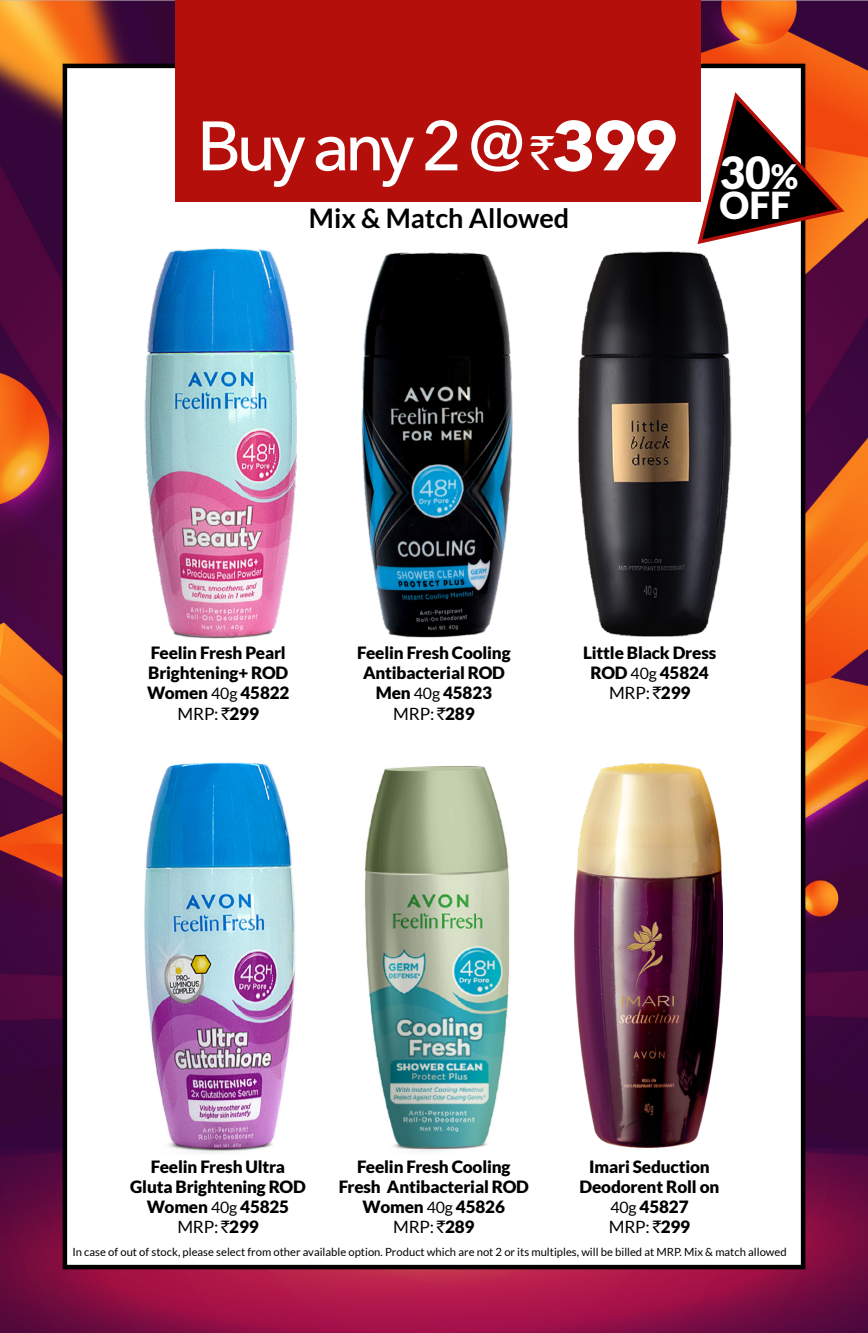
<style>
.page{position:relative;width:868px;height:1333px;background:#fff}
.page>*{position:absolute;margin:0;border:0;box-sizing:border-box;transform-origin:0 0}
.t1{font:500 69.08px "Avenir Next";letter-spacing:-.075em;color:#fff}
.t2{font:900 44.32px "Lato";color:#fff}
.t3{font:900 37.12px "Lato";color:#fff}
.t4{font:700 27px "Lato";color:#000}
.t5{font:900 16.88px/20.2px "Lato";letter-spacing:-.01em;color:#000;text-align:center}
.t6{font:11.25px "Lato";color:#000}
.s1{font-family:"Rupee Foradian";font-weight:400;font-size:46.57px}
.s2{font-weight:700}
.s3{font-size:33.75px}
.s4{font-weight:400;font-size:15.75px}
.s5{font-weight:400}
.s6{font-family:"Rupee Foradian";font-weight:400}
</style>
<div class="page">
<img style="left:0;top:0;width:867px;height:1333px">
<div style="left:63px;top:64px;width:742px;height:1205px;background:#fff;border:4px solid #000"></div>
<div style="left:175px;top:0;width:525px;height:202px;background:#b40f0b"></div>
<img style="left:144px;top:248px;width:153px;height:391px">
<img style="left:361px;top:252px;width:152px;height:386px">
<img style="left:578px;top:251px;width:154px;height:386px">
<img style="left:144px;top:762px;width:152px;height:391px">
<img style="left:364px;top:766px;width:146px;height:386px">
<img style="left:574px;top:764px;width:148px;height:384px">
<svg style="left:697px;top:91px;width:150px;height:155px"></svg>
<h1 class="t1" style="left:197px;top:101px;width:483px">Buy any 2 @ <span class="s1">`</span><span class="s2">399</span></h1>
<h3 class="t4" style="left:309px;top:201px;width:262px">Mix &amp; Match Allowed</h3>
<h2 class="t2" style="left:719px;top:145px;width:80px">30<span class="s3">%</span></h2>
<h3 class="t3" style="left:719px;top:182px;width:73px">OFF</h3>
<p class="t5" style="left:147px;top:642px;width:144px">Feelin Fresh Pearl<br>Brightening+ ROD<br>Women <span class="s4">40g</span> 45822<br><span class="s5">MRP:</span> <span class="s6">`</span>299</p>
<p class="t5" style="left:357px;top:642px;width:155px">Feelin Fresh Cooling<br>Antibacterial ROD<br>Men <span class="s4">40g</span> 45823<br><span class="s5">MRP:</span> <span class="s6">`</span>289</p>
<p class="t5" style="left:583px;top:642px;width:134px">Little Black Dress<br>ROD <span class="s4">40g</span> 45824<br><span class="s5">MRP:</span> <span class="s6">`</span>299</p>
<p class="t5" style="left:130px;top:1156px;width:177px">Feelin Fresh Ultra<br>Gluta Brightening ROD<br>Women <span class="s4">40g</span> 45825<br><span class="s5">MRP:</span> <span class="s6">`</span>299</p>
<p class="t5" style="left:338px;top:1156px;width:192px">Feelin Fresh Cooling<br>Fresh Antibacterial ROD<br>Women <span class="s4">40g</span> 45826<br><span class="s5">MRP:</span> <span class="s6">`</span>289</p>
<p class="t5" style="left:579px;top:1156px;width:141px">Imari Seduction<br>Deodorent Roll on<br><span class="s4">40g</span> 45827<br><span class="s5">MRP:</span> <span class="s6">`</span>299</p>
<p class="t6" style="left:72px;top:1245px;width:715px">In case of out of stock, please select from other available option. Product which are not 2 or its multiples, will be billed at MRP. Mix &amp; match allowed</p>
</div>
